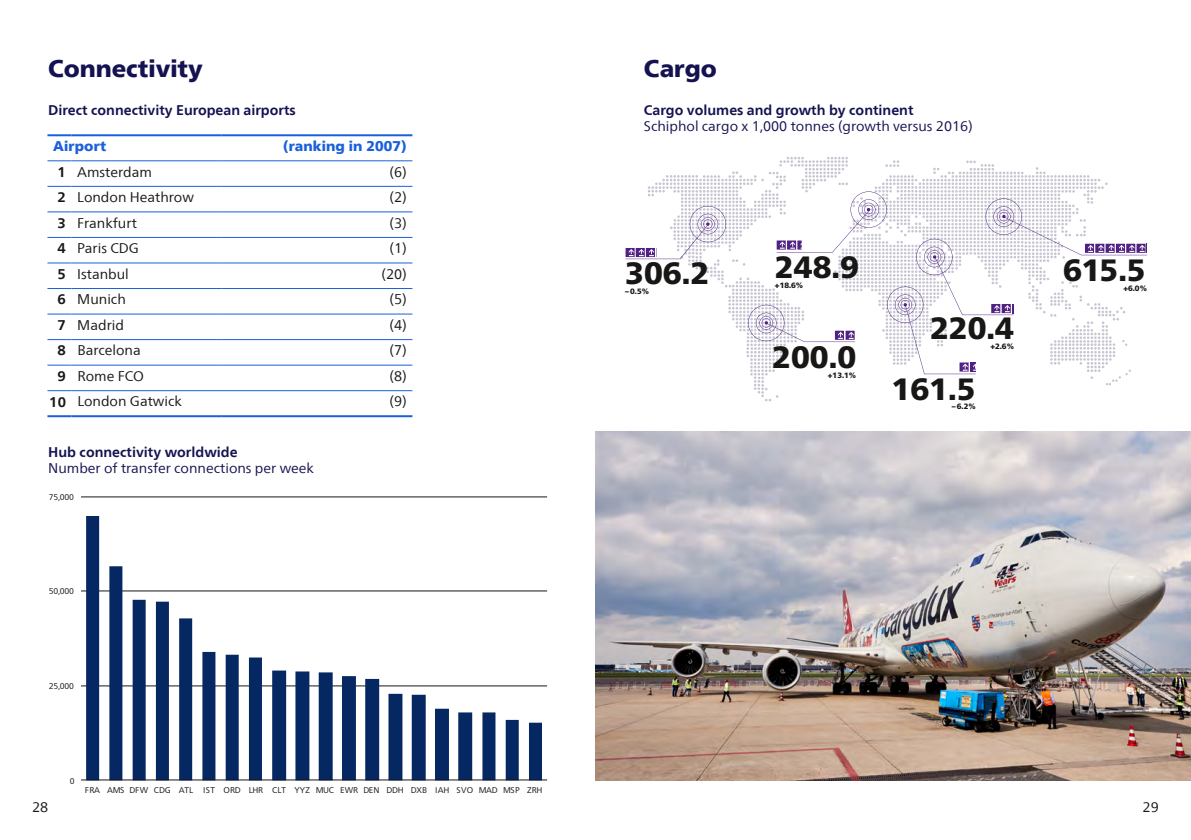
<style>
.page{position:relative;width:1191px;height:840px;background:#fff}
.page>*{position:absolute;margin:0;border:0;box-sizing:border-box;transform-origin:0 0}
.t1{font:900 30.8px "Frutigerfor Schiphol";color:#181716}
.t2{font:900 24px "Frutigerfor Schiphol";color:#141251}
.t3{font:14px "Frutigerfor Schiphol";color:#181716}
.t4{font:700 14px "Frutigerfor Schiphol";color:#141251}
.t5{font:14px "Frutigerfor Schiphol";color:#141251}
.t6{font:900 14px "Frutigerfor Schiphol";letter-spacing:.01em;color:#1b60db}
.t7{font:8.4px "Frutigerfor Schiphol";letter-spacing:-.04em;color:#181716}
.t8{font:8.4px "Frutigerfor Schiphol";letter-spacing:-.02em;color:#181716}
.t9{font:900 7.6px "Frutigerfor Schiphol";color:#181716}
.s1{font-weight:700}
</style>
<div class="page">
<img style="left:595px;top:431px;width:596px;height:349px">
<svg style="left:625px;top:157px;width:522px;height:244px"></svg>
<hr style="left:81px;top:685px;width:466px;height:1px;background:#181716">
<hr style="left:81px;top:590px;width:466px;height:1px;background:#181716">
<hr style="left:81px;top:496px;width:466px;height:1px;background:#181716">
<svg style="left:86px;top:516px;width:456px;height:263px"></svg>
<hr style="left:81px;top:779px;width:466px;height:1px;background:#181716">
<svg style="left:47px;top:136px;width:365px;height:25px"></svg>
<hr style="left:72px;top:160px;width:149px;height:1px;background:#1b60db">
<hr style="left:221px;top:160px;width:191px;height:1px;background:#1b60db">
<svg style="left:47px;top:186px;width:25px;height:1px"></svg>
<hr style="left:72px;top:186px;width:149px;height:1px;background:#1b60db">
<hr style="left:221px;top:186px;width:191px;height:1px;background:#1b60db">
<svg style="left:47px;top:211px;width:25px;height:1px"></svg>
<hr style="left:72px;top:211px;width:149px;height:1px;background:#1b60db">
<hr style="left:221px;top:211px;width:191px;height:1px;background:#1b60db">
<svg style="left:47px;top:237px;width:25px;height:1px"></svg>
<hr style="left:72px;top:237px;width:149px;height:1px;background:#1b60db">
<hr style="left:221px;top:237px;width:191px;height:1px;background:#1b60db">
<hr style="left:47px;top:134px;width:25px;height:2px;background:#1b60db">
<hr style="left:72px;top:134px;width:149px;height:2px;background:#1b60db">
<hr style="left:221px;top:134px;width:191px;height:2px;background:#1b60db">
<hr style="left:47px;top:415px;width:25px;height:2px;background:#1b60db">
<hr style="left:72px;top:415px;width:149px;height:2px;background:#1b60db">
<hr style="left:221px;top:415px;width:191px;height:2px;background:#1b60db">
<svg style="left:47px;top:262px;width:25px;height:1px"></svg>
<hr style="left:72px;top:262px;width:149px;height:1px;background:#1b60db">
<hr style="left:221px;top:262px;width:191px;height:1px;background:#1b60db">
<svg style="left:47px;top:288px;width:25px;height:1px"></svg>
<hr style="left:72px;top:288px;width:149px;height:1px;background:#1b60db">
<hr style="left:221px;top:288px;width:191px;height:1px;background:#1b60db">
<svg style="left:47px;top:313px;width:25px;height:1px"></svg>
<hr style="left:72px;top:313px;width:149px;height:1px;background:#1b60db">
<hr style="left:221px;top:313px;width:191px;height:1px;background:#1b60db">
<svg style="left:47px;top:339px;width:25px;height:1px"></svg>
<hr style="left:72px;top:339px;width:149px;height:1px;background:#1b60db">
<hr style="left:221px;top:339px;width:191px;height:1px;background:#1b60db">
<svg style="left:47px;top:364px;width:25px;height:1px"></svg>
<hr style="left:72px;top:364px;width:149px;height:1px;background:#1b60db">
<hr style="left:221px;top:364px;width:191px;height:1px;background:#1b60db">
<svg style="left:47px;top:390px;width:25px;height:1px"></svg>
<hr style="left:72px;top:390px;width:149px;height:1px;background:#1b60db">
<hr style="left:221px;top:390px;width:191px;height:1px;background:#1b60db">
<h2 class="t2" style="left:48px;top:54px;width:156px">Connectivity</h2>
<h2 class="t2" style="left:644px;top:54px;width:74px">Cargo</h2>
<p class="t4" style="left:644px;top:102px;width:271px">Cargo volumes and growth by continent</p>
<p class="t5" style="left:644px;top:118px;width:330px">Schiphol cargo x 1,000 tonnes (growth versus 2016)</p>
<p class="t4" style="left:48px;top:102px;width:249px">Direct connectivity European airports</p>
<p class="t6" style="left:53px;top:138px;width:55px">Airport</p>
<p class="t6" style="left:283px;top:138px;width:125px">(ranking in 2007)</p>
<p class="t3" style="left:58px;top:163px;width:96px"><span class="s1">1</span> Amsterdam</p>
<p class="t3" style="left:389px;top:163px;width:19px">(6)</p>
<p class="t3" style="left:58px;top:189px;width:138px"><span class="s1">2</span> London Heathrow</p>
<p class="t3" style="left:389px;top:189px;width:19px">(2)</p>
<p class="t3" style="left:58px;top:214px;width:81px"><span class="s1">3</span> Frankfurt</p>
<p class="t3" style="left:389px;top:214px;width:19px">(3)</p>
<p class="t3" style="left:58px;top:240px;width:83px"><span class="s1">4</span> Paris CDG</p>
<p class="t3" style="left:389px;top:240px;width:19px">(1)</p>
<p class="t3" style="left:58px;top:265px;width:73px"><span class="s1">5</span> Istanbul</p>
<p class="t3" style="left:381px;top:265px;width:27px">(20)</p>
<p class="t3" style="left:58px;top:291px;width:70px"><span class="s1">6</span> Munich</p>
<p class="t3" style="left:389px;top:291px;width:19px">(5)</p>
<p class="t3" style="left:58px;top:316px;width:68px"><span class="s1">7</span> Madrid</p>
<p class="t3" style="left:389px;top:316px;width:19px">(4)</p>
<p class="t3" style="left:58px;top:342px;width:85px"><span class="s1">8</span> Barcelona</p>
<p class="t3" style="left:389px;top:342px;width:19px">(7)</p>
<p class="t3" style="left:58px;top:367px;width:88px"><span class="s1">9</span> Rome FCO</p>
<p class="t3" style="left:389px;top:367px;width:19px">(8)</p>
<p class="t3" style="left:49px;top:393px;width:134px"><span class="s1">10</span> London Gatwick</p>
<p class="t3" style="left:389px;top:393px;width:19px">(9)</p>
<p class="t4" style="left:48px;top:443px;width:191px">Hub connectivity worldwide</p>
<p class="t5" style="left:48px;top:459px;width:267px">Number of transfer connections per week</p>
<p class="t8" style="left:49px;top:491px;width:27px">75,000</p>
<p class="t8" style="left:49px;top:586px;width:27px">50,000</p>
<p class="t8" style="left:49px;top:680px;width:27px">25,000</p>
<p class="t8" style="left:70px;top:775px;width:6px">0</p>
<p class="t7" style="left:85px;top:784px;width:459px">FRA AMS DFW CDG ATL IST ORD LHR CLT YYZ MUC EWR DEN DDH DXB IAH SVO MAD MSP ZRH</p>
<h1 class="t1" style="left:625px;top:254px;width:85px">306.2</h1>
<p class="t9" style="left:625px;top:286px;width:26px">– 0.5%</p>
<h1 class="t1" style="left:775px;top:249px;width:85px">248.9</h1>
<p class="t9" style="left:775px;top:281px;width:30px">+18.6%</p>
<h1 class="t1" style="left:772px;top:338px;width:85px">200.0</h1>
<p class="t9" style="left:828px;top:370px;width:30px">+13.1%</p>
<h1 class="t1" style="left:930px;top:309px;width:85px">220.4</h1>
<p class="t9" style="left:990px;top:342px;width:25px">+2.6%</p>
<h1 class="t1" style="left:891px;top:370px;width:85px">161.5</h1>
<p class="t9" style="left:951px;top:402px;width:26px">– 6.2%</p>
<h1 class="t1" style="left:1063px;top:251px;width:84px">615.5</h1>
<p class="t9" style="left:1123px;top:283px;width:25px">+6.0%</p>
<p class="t3" style="left:32px;top:798px;width:18px">28</p>
<p class="t3" style="left:1142px;top:798px;width:18px">29</p>
</div>
